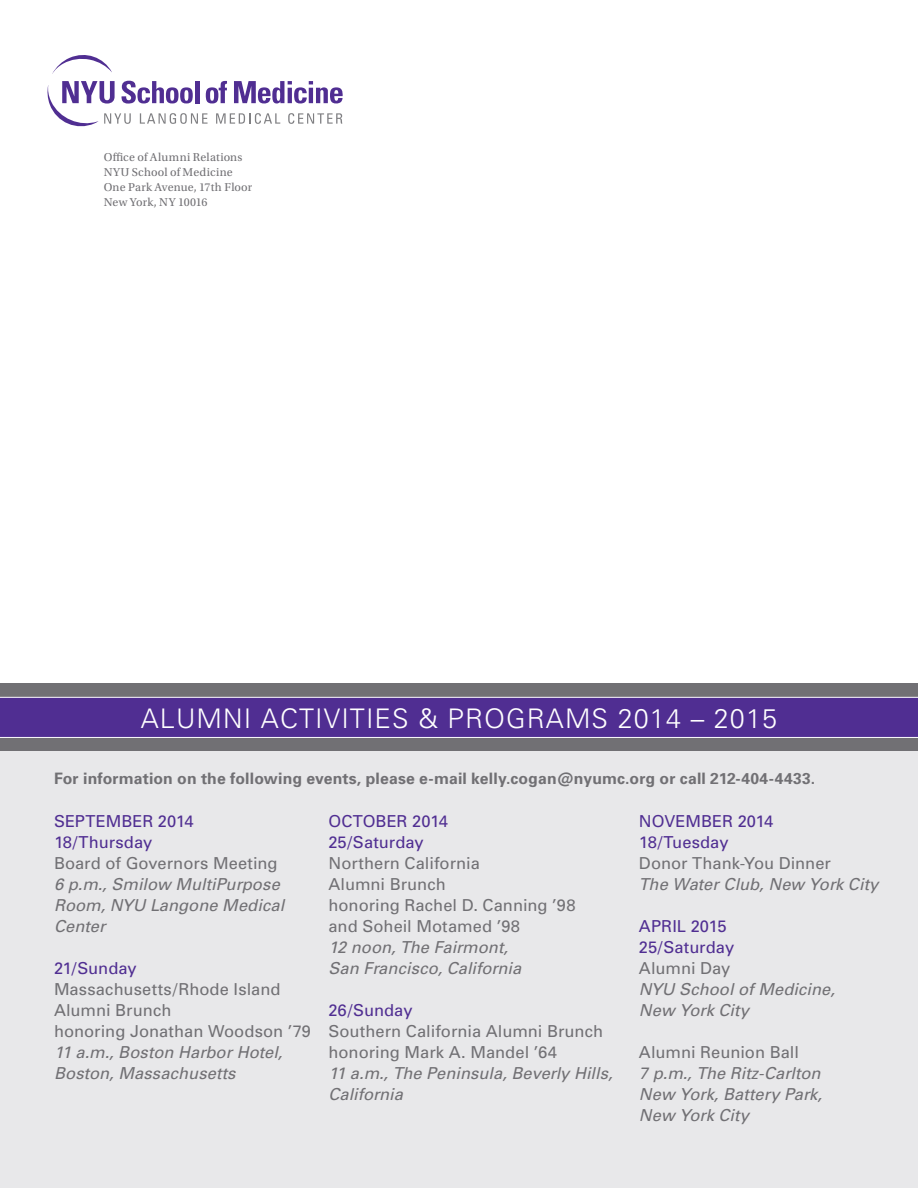
<style>
.page{position:relative;width:918px;height:1188px;background:#fff}
.page>*{position:absolute;margin:0;border:0;box-sizing:border-box;transform-origin:0 0}
.t1{font:300 27px "Univers";letter-spacing:.04em;color:#fff}
._3{font:italic 16.5px/21px "Univers";color:#717074}
._2{font:16.5px/21px "Univers";color:#717074}
._1{font:16.5px "Univers";color:#502e92}
.t2{font:700 15.75px "Univers";letter-spacing:.01em;color:#717074}
.t3{font:12px "Utopia Std";letter-spacing:.015em;color:#717074}
</style>
<div class="page">
<div style="left:0;top:750px;width:918px;height:438px;background:#e8e8ea"></div>
<div style="left:0;top:684px;width:918px;height:67px;background:#717074"></div>
<svg style="left:0;top:697px;width:918px;height:41px;background:#573796"></svg>
<svg style="left:52px;top:55px;width:60px;height:19px"></svg>
<svg style="left:47px;top:81px;width:296px;height:46px"></svg>
<p class="t3" style="left:104px;top:151px;width:140px">Office of Alumni Relations</p>
<p class="t3" style="left:104px;top:166px;width:131px">NYU School of Medicine</p>
<p class="t3" style="left:104px;top:181px;width:150px">One Park Avenue, 17th Floor</p>
<p class="t3" style="left:104px;top:196px;width:105px">New York, NY 10016</p>
<p class="t1" style="left:141px;top:702px;width:638px">ALUMNI ACTIVITIES &amp; PROGRAMS 2014 – 2015</p>
<p class="t2" style="left:54px;top:768px;width:763px">For information on the following events, please e-mail kelly.cogan@nyumc.org or call 212-404-4433.</p>
<p class="_1" style="left:54px;top:812px;width:141px">SEPTEMBER 2014</p>
<p class="_1" style="left:54px;top:833px;width:100px">18/Thursday</p>
<p class="_2" style="left:54px;top:853px;width:225px">Board of Governors Meeting</p>
<p class="_3" style="left:54px;top:874px;width:232px">6 p.m., Smilow MultiPurpose<br>Room, NYU Langone Medical<br>Center</p>
<p class="_1" style="left:54px;top:959px;width:84px">21/Sunday</p>
<p class="_2" style="left:54px;top:979px;width:228px">Massachusetts/Rhode Island<br>Alumni Brunch</p>
<p class="_2" style="left:54px;top:1021px;width:259px">honoring Jonathan Woodson ’79</p>
<p class="_3" style="left:54px;top:1042px;width:230px">11 a.m., Boston Harbor Hotel,<br>Boston, Massachusetts</p>
<p class="_1" style="left:328px;top:812px;width:121px">OCTOBER 2014</p>
<p class="_1" style="left:328px;top:833px;width:97px">25/Saturday</p>
<p class="_2" style="left:328px;top:853px;width:153px">Northern California<br>Alumni Brunch</p>
<p class="_2" style="left:328px;top:895px;width:249px">honoring Rachel D. Canning ’98 and Soheil Motamed ’98</p>
<p class="_3" style="left:328px;top:937px;width:194px">12 noon, The Fairmont,<br>San Francisco, California</p>
<p class="_1" style="left:328px;top:1001px;width:86px">26/Sunday</p>
<p class="_2" style="left:328px;top:1021px;width:276px">Southern California Alumni Brunch</p>
<p class="_2" style="left:328px;top:1042px;width:230px">honoring Mark A. Mandel ’64</p>
<p class="_3" style="left:328px;top:1063px;width:286px">11 a.m., The Peninsula, Beverly Hills,<br>California</p>
<p class="_1" style="left:639px;top:812px;width:136px">NOVEMBER 2014</p>
<p class="_1" style="left:639px;top:833px;width:91px">18/Tuesday</p>
<p class="_2" style="left:639px;top:853px;width:194px">Donor Thank-You Dinner</p>
<p class="_3" style="left:639px;top:874px;width:241px">The Water Club, New York City</p>
<p class="_1" style="left:639px;top:917px;width:89px">APRIL 2015</p>
<p class="_1" style="left:639px;top:938px;width:97px">25/Saturday</p>
<p class="_2" style="left:639px;top:958px;width:93px">Alumni Day</p>
<p class="_3" style="left:639px;top:979px;width:197px">NYU School of Medicine,<br>New York City</p>
<p class="_2" style="left:639px;top:1042px;width:162px">Alumni Reunion Ball</p>
<p class="_3" style="left:639px;top:1063px;width:185px;text-align:justify">7 p.m., The Ritz-Carlton New York, Battery Park, New York City</p>
</div>
